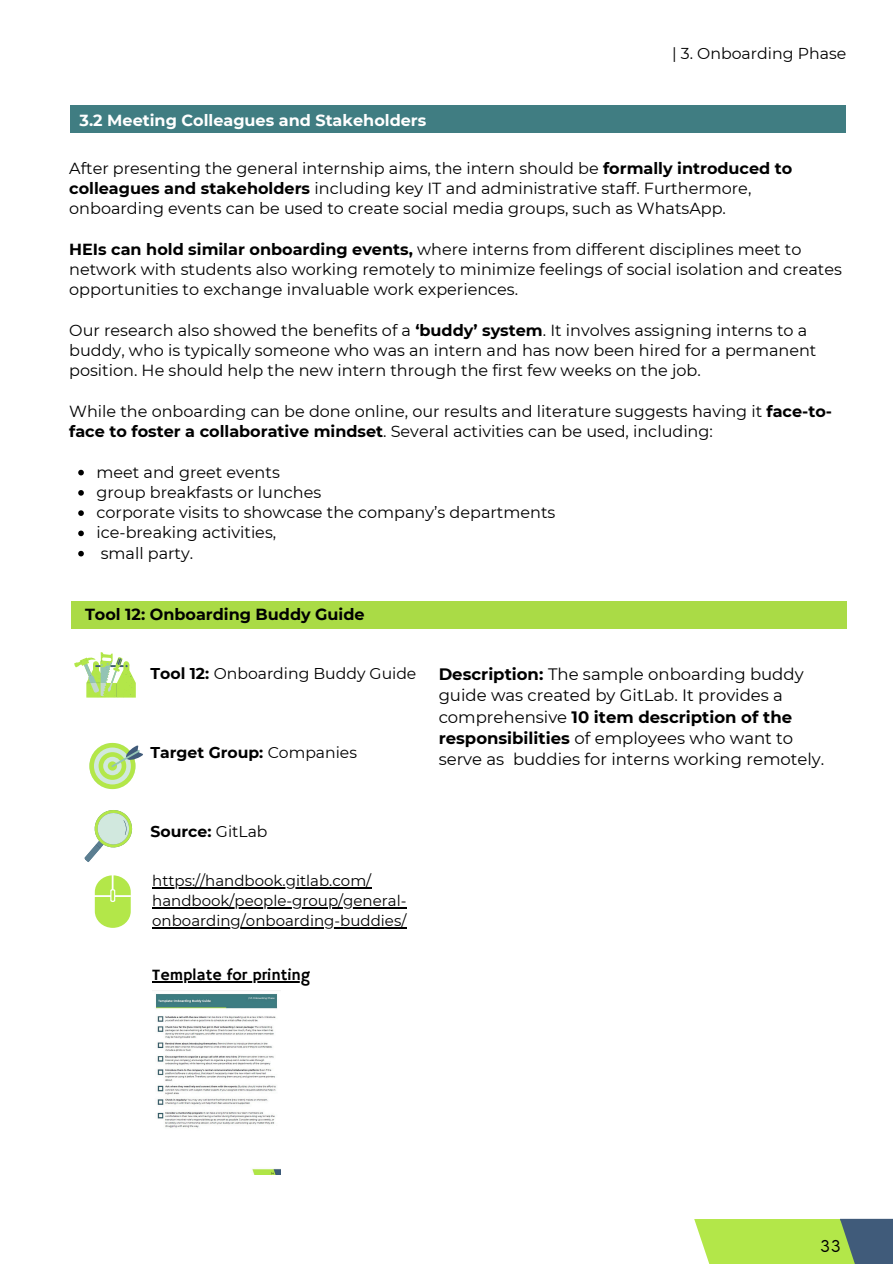
<style>
.page{position:relative;width:893px;height:1264px;background:#fff}
.page>*{position:absolute;margin:0;border:0;box-sizing:border-box;transform-origin:0 0}
.t1{font:16.5px/21.3px "Montserrat";color:#000}
.t2{font:16.05px/20.2px "Montserrat";color:#000}
.t3{font:700 16.05px "Montserrat";color:#fff}
.t4{font:700 16.05px "Montserrat";color:#010101}
.t5{font:16.05px "Hammersmith One";color:#000}
.t6{font:15.75px "Montserrat";color:#000}
.t7{font:700 15.6px "Montserrat";color:#000}
.t8{font:15.6px "Montserrat";color:#000}
.t9{font:15px "Montserrat";color:#000}
.t10{font:300 15px "LEMONMILK";color:#000}
.s1{font-weight:700}
.s2{font-weight:400}
</style>
<div class="page">
<div style="left:694px;top:1218px;width:198px;height:45px;background:#b3e749"></div>
<svg style="left:839px;top:1218px;width:53px;height:45px;background:#557374"></svg>
<svg style="left:74px;top:652px;width:62px;height:45px"></svg>
<svg style="left:89px;top:743px;width:54px;height:46px"></svg>
<svg style="left:84px;top:810px;width:49px;height:52px"></svg>
<svg style="left:95px;top:875px;width:36px;height:52px;background:#c1eb6c"></svg>
<div style="left:71px;top:601px;width:775px;height:27px;background:#aadb46"></div>
<div style="left:70px;top:106px;width:775px;height:27px;background:#407d82"></div>
<img style="left:152px;top:990px;width:128px;height:184px">
<hr style="left:152px;top:887px;width:219px;height:1px;background:#000">
<hr style="left:152px;top:907px;width:254px;height:1px;background:#000">
<hr style="left:152px;top:927px;width:254px;height:1px;background:#000">
<svg style="left:78px;top:470px;width:6px;height:5px"></svg>
<svg style="left:78px;top:490px;width:6px;height:5px"></svg>
<svg style="left:78px;top:510px;width:6px;height:6px"></svg>
<svg style="left:78px;top:530px;width:6px;height:6px"></svg>
<svg style="left:78px;top:551px;width:6px;height:5px"></svg>
<hr style="left:152px;top:981px;width:158px;height:1px;background:#000">
<p class="t3" style="left:79px;top:111px;width:348px">3.2 Meeting Colleagues and Stakeholders</p>
<p class="t6" style="left:672px;top:44px;width:176px">| 3. Onboarding Phase</p>
<p class="t2" style="left:69px;top:158px;width:724px">After presenting the general internship aims, the intern should be <span class="s1">formally introduced to colleagues and stakeholders</span> including key IT and administrative staff. Furthermore, onboarding events can be used to create social media groups, such as WhatsApp.</p>
<p class="t2" style="left:69px;top:239px;width:774px"><span class="s1">HEIs can hold similar onboarding events,</span> where interns from different disciplines meet to network with students also working remotely to minimize feelings of social isolation and creates opportunities to exchange invaluable work experiences.</p>
<h1 class="t2" style="left:69px;top:320px;width:748px">Our research also showed the benefits of a <span class="s1">‘buddy’ system</span>. It involves assigning interns to a buddy, who is typically someone who was an intern and has now been hired for a permanent position. He should help the new intern through the first few weeks on the job.</h1>
<p class="t2" style="left:69px;top:401px;width:764px">While the onboarding can be done online, our results and literature suggests having it <span class="s1">face-to&shy;face to foster a collaborative mindset</span>. Several activities can be used, including:</p>
<p class="t2" style="left:96px;top:462px;width:185px">meet and greet events</p>
<p class="t2" style="left:96px;top:482px;width:226px">group breakfasts or lunches</p>
<p class="t2" style="left:96px;top:502px;width:460px">corporate visits to showcase the company’s departments</p>
<p class="t2" style="left:96px;top:522px;width:181px">ice-breaking activities,</p>
<p class="t2" style="left:101px;top:543px;width:94px">small party.</p>
<p class="t4" style="left:85px;top:605px;width:281px">Tool 12: Onboarding Buddy Guide</p>
<p class="t8" style="left:151px;top:664px;width:267px"><span class="s1">Tool 12:</span> Onboarding Buddy Guide</p>
<p class="t7" style="left:151px;top:743px;width:208px">Target Group: <span class="s2">Companies</span></p>
<p class="t7" style="left:151px;top:822px;width:118px">Source: <span class="s2">GitLab</span></p>
<p class="t9" style="left:152px;top:871px;width:220px">https://handbook.gitlab.com/</p>
<p class="t9" style="left:152px;top:891px;width:256px">handbook/people-group/general-</p>
<p class="t9" style="left:152px;top:911px;width:256px">onboarding/onboarding-buddies/</p>
<p class="t5" style="left:152px;top:965px;width:159px">Template for printing</p>
<p class="t1" style="left:438px;top:663px;width:387px"><span class="s1">Description:</span> The sample onboarding buddy guide was created by GitLab. It provides a comprehensive <span class="s1">10 item description of the responsibilities</span> of employees who want to serve as buddies for interns working remotely.</p>
<h1 class="t10" style="left:820px;top:1235px;width:21px">33</h1>
</div>
